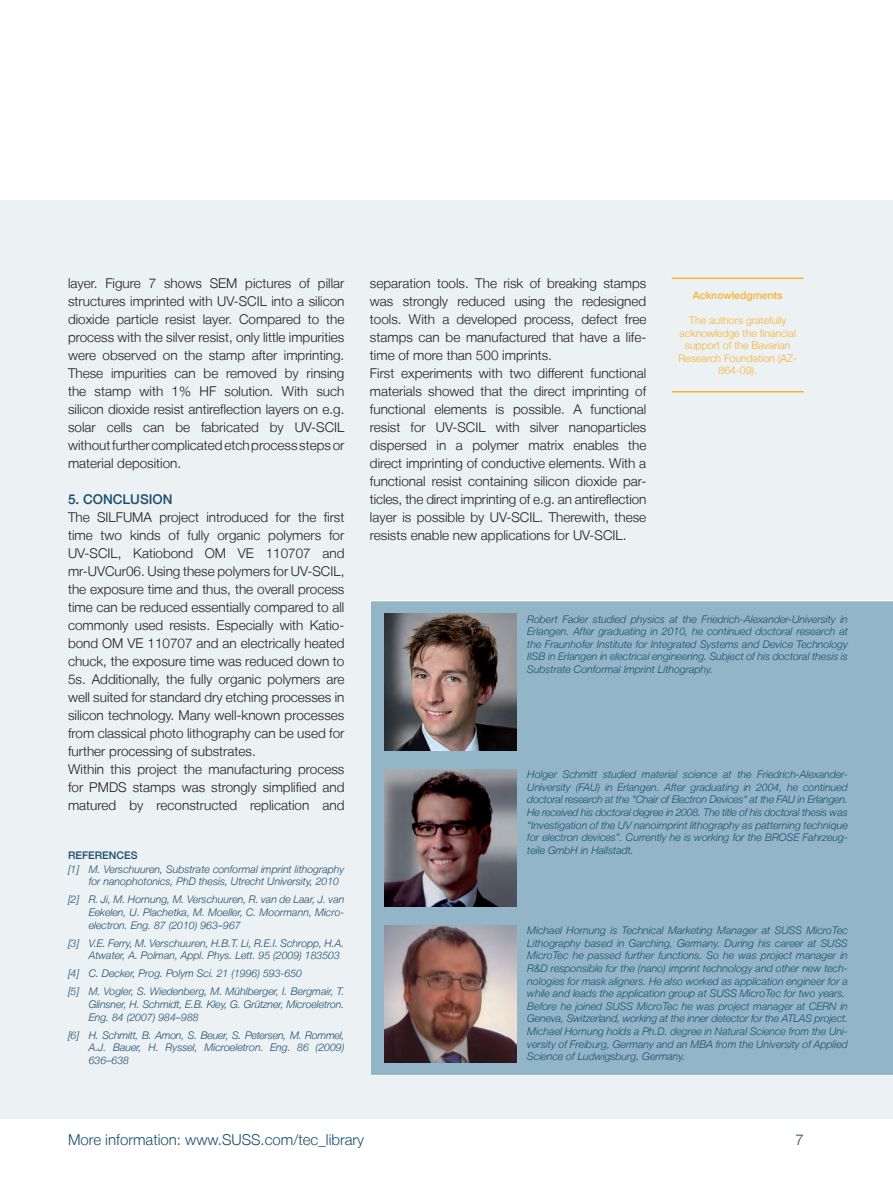
<style>
.page{position:relative;width:893px;height:1191px;background:#fff}
.page>*{position:absolute;margin:0;border:0;box-sizing:border-box;transform-origin:0 0}
.t1{font:300 15px "Helvetica Neue LT";color:#1a4e6e}
.t2{font:300 13.5px/18px "Helvetica Neue LT";color:#231f20;text-align:justify}
.t3{font:500 13.5px "Helvetica Neue LT";color:#1a4e6e}
.t4{font:italic 300 10.5px/12.6px "Helvetica Neue LT";color:#1a4e6e;text-align:justify}
.Headline{font:300 10.5px/12.6px "Helvetica Neue LT";color:#fbb131;text-align:center}
.Headline-2{font:500 10.5px "Helvetica Neue LT";color:#fbb131}
.t5{font:500 10.5px "Helvetica Neue LT";color:#1a4e6e}
</style>
<div class="page">
<div style="left:0;top:200px;width:893px;height:918px;background:#ecf1f4"></div>
<div style="left:370px;top:600px;width:523px;height:475px;background:#92b6c7"></div>
<hr style="left:672px;top:277px;width:132px;height:2px;background:#fbb131">
<hr style="left:672px;top:391px;width:132px;height:1px;background:#fbb131">
<img style="left:385px;top:926px;width:132px;height:136px">
<img style="left:385px;top:614px;width:132px;height:136px">
<img style="left:385px;top:770px;width:132px;height:136px">
<p class="t2" style="left:68px;top:274px;width:278px">layer. Figure 7 shows SEM pictures of pillar structures imprinted with UV-SCIL into a silicon dioxide particle resist layer. Compared to the process with the silver resist, only little impurities were observed on the stamp after imprinting.<br>These impurities can be removed by rinsing the stamp with 1% HF solution. With such silicon dioxide resist antireflection layers on e.g. solar cells can be fabricated by UV-SCIL without further complicated etch process steps or material deposition.</p>
<p class="t3" style="left:68px;top:491px;width:106px">5. CONCLUSION</p>
<p class="t2" style="left:68px;top:508px;width:278px">The SILFUMA project introduced for the first time two kinds of fully organic polymers for UV-SCIL, Katiobond OM VE 110707 and mr-UVCur06. Using these polymers for UV-SCIL, the exposure time and thus, the overall process time can be reduced essentially compared to all commonly used resists. Especially with Katio&shy;bond OM VE 110707 and an electrically heated chuck, the exposure time was reduced down to 5s. Additionally, the fully organic polymers are well suited for standard dry etching processes in silicon technology. Many well-known processes from classical photo lithography can be used for further processing of substrates.</p>
<p class="t2" style="left:68px;top:760px;width:278px">Within this project the manufacturing process for PMDS stamps was strongly simplified and matured by reconstructed replication and</p>
<p class="t5" style="left:68px;top:848px;width:71px">REFERENCES</p>
<p class="t4" style="left:68px;top:862px;width:12px">[1]</p>
<p class="t4" style="left:68px;top:893px;width:12px">[2]</p>
<p class="t4" style="left:68px;top:936px;width:12px">[3]</p>
<p class="t4" style="left:68px;top:967px;width:12px">[4]</p>
<p class="t4" style="left:68px;top:985px;width:12px">[5]</p>
<p class="t4" style="left:68px;top:1028px;width:12px">[6]</p>
<p class="t4" style="left:89px;top:862px;width:257px">M. Verschuuren, Substrate conformal imprint lithography for nanophotonics, PhD thesis, Utrecht University, 2010</p>
<p class="t4" style="left:89px;top:893px;width:257px">R. Ji, M. Hornung, M. Verschuuren, R. van de Laar, J. van Eekelen, U. Plachetka, M. Moeller, C. Moormann, Micro&shy;electron. Eng. 87 (2010) 963–967</p>
<p class="t4" style="left:89px;top:936px;width:257px">V.E. Ferry, M. Verschuuren, H.B.T. Li, R.E.I. Schropp, H.A.<br>Atwater, A. Polman, Appl. Phys. Lett. 95 (2009) 183503</p>
<p class="t4" style="left:89px;top:967px;width:215px">C. Decker, Prog. Polym Sci. 21 (1996) 593-650</p>
<p class="t4" style="left:89px;top:985px;width:257px">M. Vogler, S. Wiedenberg, M. Mühlberger, I. Bergmair, T.<br>Glinsner, H. Schmidt, E.B. Kley, G. Grützner, Microeletron.<br>Eng. 84 (2007) 984–988</p>
<p class="t4" style="left:89px;top:1028px;width:257px">H. Schmitt, B. Amon, S. Beuer, S. Petersen, M. Rommel, A.J. Bauer, H. Ryssel, Microeletron. Eng. 86 (2009)<br>636–638</p>
<p class="t2" style="left:370px;top:274px;width:278px">separation tools. The risk of breaking stamps was strongly reduced using the redesigned tools. With a developed process, defect free stamps can be manufactured that have a life&shy;time of more than 500 imprints.</p>
<p class="t2" style="left:370px;top:364px;width:278px">First experiments with two different functional materials showed that the direct imprinting of functional elements is possible. A functional resist for UV-SCIL with silver nanoparticles dispersed in a polymer matrix enables the direct imprinting of conductive elements. With a functional resist containing silicon dioxide par&shy;ticles, the direct imprinting of e.g. an antireflection layer is possible by UV-SCIL. Therewith, these resists enable new applications for UV-SCIL.</p>
<p class="Headline-2" style="left:693px;top:289px;width:91px">Acknowledgments</p>
<p class="Headline" style="left:679px;top:314px;width:120px">The authors gratefully acknowledge the financial support of the Bavarian<br>Research Foundation (AZ-<br>864-09).</p>
<p class="t4" style="left:527px;top:612px;width:322px">Robert Fader studied physics at the Friedrich-Alexander-University in Erlangen. After graduating in 2010, he continued doctoral research at the Fraunhofer Institute for Integrated Systems and Device Technology IISB in Erlangen in electrical engineering. Subject of his doctoral thesis is Substrate Conformal Imprint Lithography.</p>
<p class="t4" style="left:527px;top:768px;width:322px">Holger Schmitt studied material science at the Friedrich-Alexander-University (FAU) in Erlangen. After graduating in 2004, he continued doctoral research at the "Chair of Electron Devices" at the FAU in Erlangen.<br>He received his doctoral degree in 2008. The title of his doctoral thesis was “Investigation of the UV nanoimprint lithography as patterning technique for electron devices”. Currently he is working for the BROSE Fahrzeug&shy;teile GmbH in Hallstadt.</p>
<p class="t4" style="left:527px;top:924px;width:322px">Michael Hornung is Technical Marketing Manager at SUSS MicroTec Lithography based in Garching, Germany. During his career at SUSS MicroTec he passed further functions. So he was project manager in R&amp;D responsible for the (nano) imprint technology and other new tech&shy;nologies for mask aligners. He also worked as application engineer for a while and leads the application group at SUSS MicroTec for two years.</p>
<p class="t4" style="left:527px;top:999px;width:322px">Before he joined SUSS MicroTec he was project manager at CERN in<br>Geneva, Switzerland, working at the inner detector for the ATLAS project.</p>
<p class="t4" style="left:527px;top:1024px;width:322px">Michael Hornung holds a Ph.D. degree in Natural Science from the Uni&shy;versity of Freiburg, Germany and an MBA from the University of Applied Science of Ludwigsburg, Germany.</p>
<h1 class="t1" style="left:68px;top:1130px;width:298px">More information: www.SUSS.com/tec_library</h1>
<h1 class="t1" style="left:795px;top:1130px;width:10px">7</h1>
</div>
